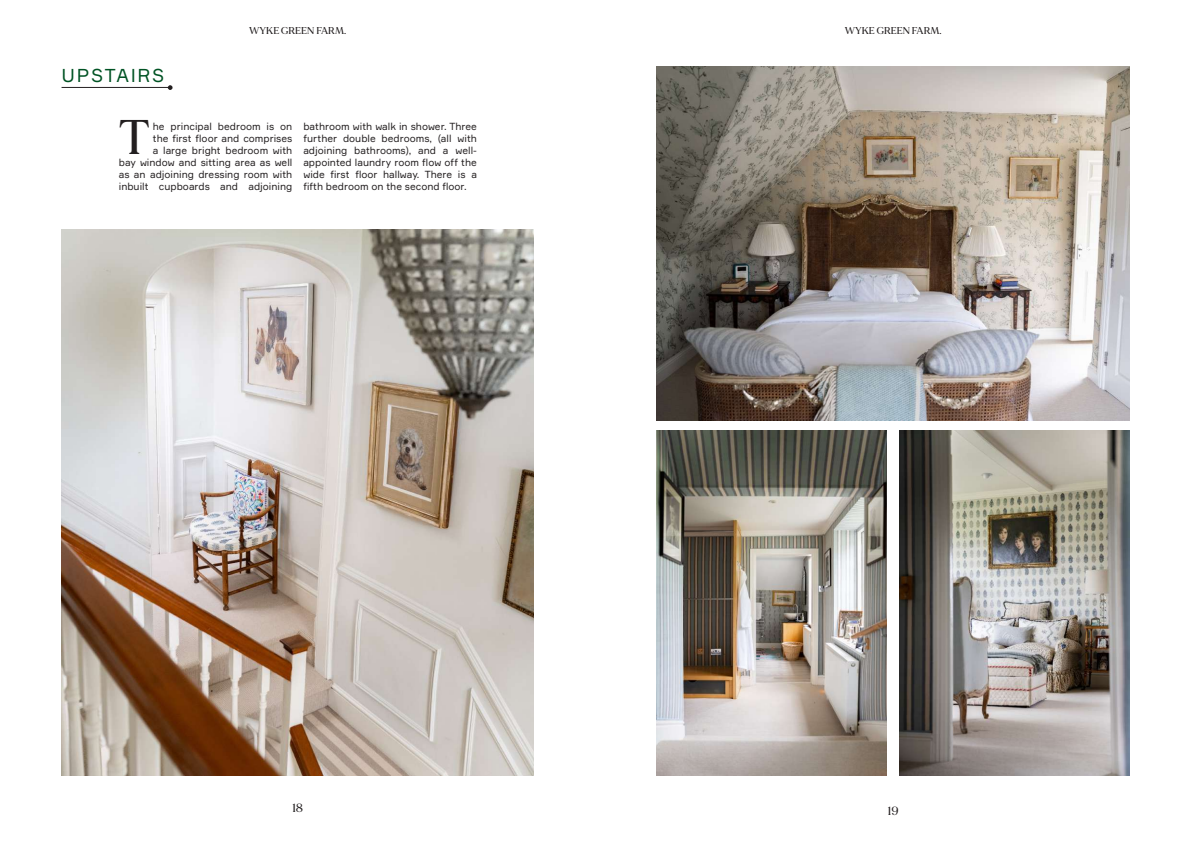
<style>
.page{position:relative;width:1191px;height:842px;background:#fff}
.page>*{position:absolute;margin:0;border:0;box-sizing:border-box;transform-origin:0 0}
.t1{font:500 48.6px "MADE Mirage";color:#231f20}
.t2{font:18.3px "Formular";letter-spacing:.09em;color:#005324}
.t3{font:500 12px "MADE Mirage";color:#231f20}
.t4{font:10.1px/12.1px "Formular";color:#231f20;text-align:right}
.t5{font:500 10px "MADE Mirage";color:#231f20}
</style>
<div class="page">
<img style="left:656px;top:66px;width:473px;height:355px">
<img style="left:656px;top:431px;width:230px;height:345px">
<img style="left:899px;top:431px;width:230px;height:345px">
<img style="left:62px;top:230px;width:472px;height:546px">
<hr style="left:62px;top:87px;width:108px;height:1px;background:#231f20">
<svg style="left:168px;top:85px;width:4px;height:5px"></svg>
<h2 class="t2" style="left:62px;top:65px;width:104px">UPSTAIRS</h2>
<p class="t5" style="left:249px;top:24px;width:99px">WYKE GREEN FARM.</p>
<p class="t5" style="left:844px;top:24px;width:99px">WYKE GREEN FARM.</p>
<h1 class="t1" style="left:119px;top:106px;width:33px">T</h1>
<p class="t4" style="left:119px;top:120px;width:175px">he principal bedroom is on<br>the first floor and comprises<br>a large bright bedroom with<br>bay window and sitting area as well as an adjoining dressing room with inbuilt cupboards and adjoining</p>
<p class="t4" style="left:303px;top:120px;width:175px;text-align:justify">bathroom with walk in shower. Three further double bedrooms, (all with adjoining bathrooms), and a well&shy;appointed laundry room flow off the wide first floor hallway. There is a fifth bedroom on the second floor.</p>
<p class="t3" style="left:292px;top:800px;width:12px">18</p>
<p class="t3" style="left:888px;top:803px;width:12px">19</p>
</div>
